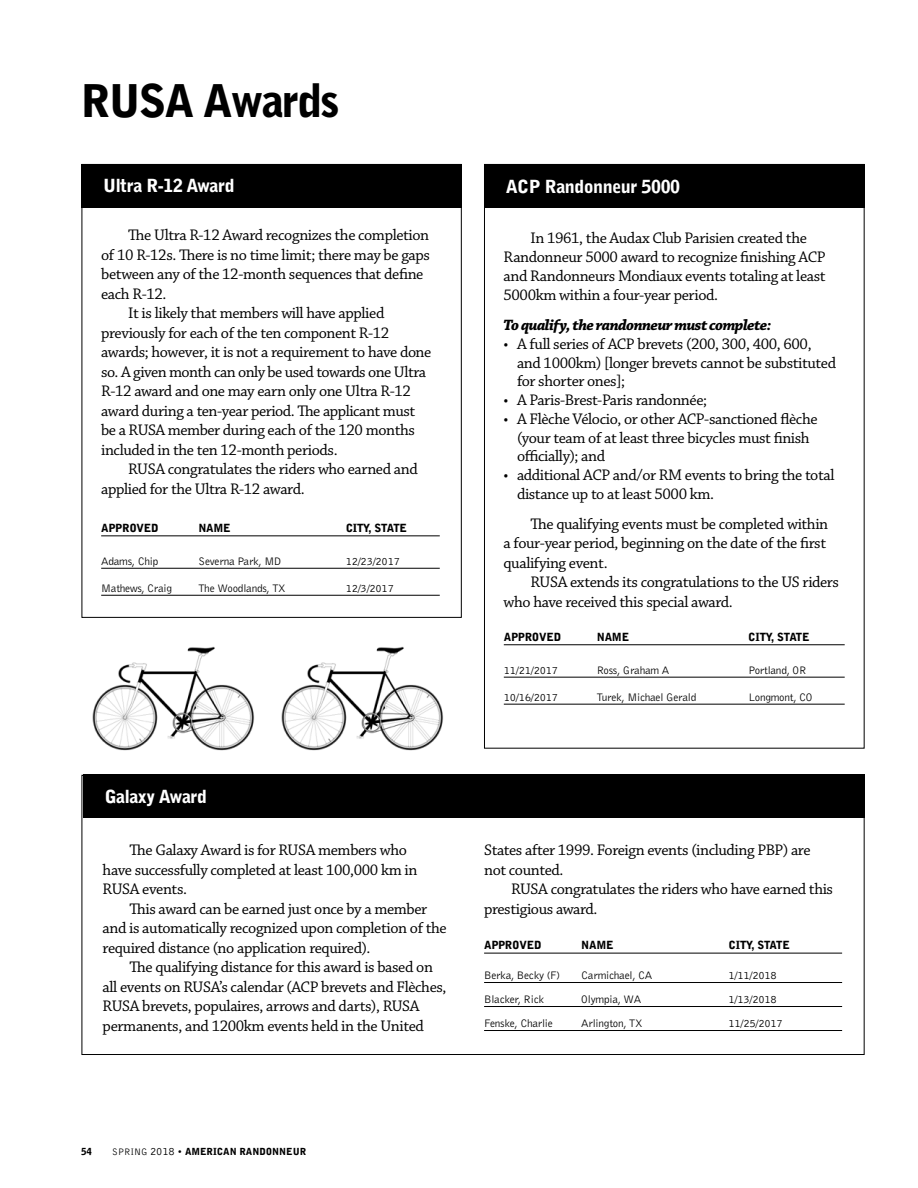
<style>
.page{position:relative;width:918px;height:1188px;background:#fff}
.page>*{position:absolute;margin:0;border:0;box-sizing:border-box;transform-origin:0 0}
.t1{font:900 45px "Bell Gothic BT";letter-spacing:-.045em;color:#000}
.t2{font:900 18px "Bell Gothic";letter-spacing:-.025em;color:#fff}
.t3{font:16.2px/19.5px "Chaparral Pro";letter-spacing:-.025em;color:#000}
.t4{font:italic 700 15.75px "Chaparral Pro";letter-spacing:-.035em;color:#000}
.t5{font:11.25px "Bell Gothic BT";letter-spacing:-.02em;color:#000}
.t6{font:900 11.25px "Bell Gothic BT";letter-spacing:-.02em;color:#000}
.t7{font:900 9.75px "Bell Gothic BT";letter-spacing:-.005em;color:#000}
.s1{font-weight:400}
.s2{font-weight:400;font-size:11.25px}
.s3{font-family:"Bell Gothic";font-weight:300}
</style>
<div class="page">
<div style="left:484px;top:164px;width:381px;height:44px;background:#000"></div>
<hr style="left:504px;top:644px;width:341px;height:1px;background:#000">
<hr style="left:504px;top:677px;width:341px;height:1px;background:#000">
<hr style="left:504px;top:704px;width:341px;height:1px;background:#000">
<div style="left:82px;top:164px;width:380px;height:43px;background:#000"></div>
<hr style="left:101px;top:535px;width:339px;height:1px;background:#000">
<hr style="left:101px;top:568px;width:339px;height:1px;background:#000">
<hr style="left:101px;top:595px;width:339px;height:1px;background:#000">
<div style="left:83px;top:775px;width:782px;height:43px;background:#000"></div>
<hr style="left:484px;top:953px;width:358px;height:1px;background:#000">
<hr style="left:484px;top:982px;width:358px;height:1px;background:#000">
<hr style="left:484px;top:1006px;width:358px;height:1px;background:#000">
<hr style="left:484px;top:1030px;width:358px;height:1px;background:#000">
<img style="left:281px;top:646px;width:162px;height:105px">
<img style="left:92px;top:646px;width:162px;height:105px">
<h1 class="t1" style="left:80px;top:73px;width:260px">RUSA Awards</h1>
<p class="t2" style="left:103px;top:175px;width:133px">Ultra R-12 Award</p>
<p class="t3" style="left:128px;top:226px;width:303px">The Ultra R-12 Award recognizes the completion</p>
<p class="t3" style="left:101px;top:246px;width:330px">of 10 R-12s. There is no time limit; there may be gaps</p>
<p class="t3" style="left:101px;top:265px;width:324px">between any of the 12-month sequences that define</p>
<p class="t3" style="left:101px;top:285px;width:67px">each R-12.</p>
<p class="t3" style="left:128px;top:304px;width:258px">It is likely that members will have applied</p>
<p class="t3" style="left:101px;top:324px;width:290px">previously for each of the ten component R-12</p>
<p class="t3" style="left:101px;top:343px;width:331px">awards; however, it is not a requirement to have done</p>
<p class="t3" style="left:101px;top:363px;width:327px">so. A given month can only be used towards one Ultra</p>
<p class="t3" style="left:101px;top:382px;width:311px">R-12 award and one may earn only one Ultra R-12</p>
<p class="t3" style="left:101px;top:402px;width:316px">award during a ten-year period. The applicant must</p>
<p class="t3" style="left:101px;top:421px;width:315px">be a RUSA member during each of the 120 months</p>
<p class="t3" style="left:101px;top:441px;width:238px">included in the ten 12-month periods.</p>
<p class="t3" style="left:128px;top:460px;width:291px">RUSA congratulates the riders who earned and</p>
<p class="t3" style="left:101px;top:480px;width:205px">applied for the Ultra R-12 award.</p>
<p class="t6" style="left:101px;top:521px;width:59px">APPROVED</p>
<p class="t6" style="left:198px;top:521px;width:34px">NAME</p>
<p class="t6" style="left:346px;top:521px;width:63px">CITY, STATE</p>
<p class="t5" style="left:101px;top:554px;width:59px">Adams, Chip</p>
<p class="t5" style="left:198px;top:554px;width:85px">Severna Park, MD</p>
<p class="t5" style="left:346px;top:554px;width:56px">12/23/2017</p>
<p class="t5" style="left:101px;top:581px;width:72px">Mathews, Craig</p>
<p class="t5" style="left:198px;top:581px;width:89px">The Woodlands, TX</p>
<p class="t5" style="left:346px;top:581px;width:50px">12/3/2017</p>
<p class="t2" style="left:105px;top:786px;width:104px">Galaxy Award</p>
<p class="t3" style="left:103px;top:841px;width:316px;text-indent:27px">The Galaxy Award is for RUSA members who have successfully completed at least 100,000 km in<br>RUSA events.</p>
<p class="t3" style="left:103px;top:900px;width:346px;text-indent:27px">This award can be earned just once by a member and is automatically recognized upon completion of the required distance (no application required).</p>
<p class="t3" style="left:103px;top:958px;width:345px;text-indent:27px">The qualifying distance for this award is based on all events on RUSA’s calendar (ACP brevets and Flèches, RUSA brevets, populaires, arrows and darts), RUSA permanents, and 1200km events held in the United</p>
<p class="t2" style="left:506px;top:176px;width:176px">ACP Randonneur 5000</p>
<p class="t3" style="left:504px;top:229px;width:324px;line-height:19px;text-indent:27px">In 1961, the Audax Club Parisien created the Randonneur 5000 award to recognize finishing ACP and Randonneurs Mondiaux events totaling at least 5000km within a four-year period.</p>
<p class="t4" style="left:504px;top:316px;width:270px">To qualify, the randonneur must complete:</p>
<p class="t3" style="left:517px;top:335px;width:321px;line-height:18.8px;text-indent:-13px">• A full series of ACP brevets (200, 300, 400, 600, and 1000km) [longer brevets cannot be substituted for shorter ones];</p>
<p class="t3" style="left:504px;top:391px;width:205px">• A Paris-Brest-Paris randonnée;</p>
<p class="t3" style="left:517px;top:410px;width:302px;line-height:18.8px;text-indent:-13px">• A Flèche Vélocio, or other ACP-sanctioned flèche (your team of at least three bicycles must finish officially); and</p>
<p class="t3" style="left:517px;top:466px;width:319px;line-height:18.8px;text-indent:-13px">• additional ACP and/or RM events to bring the total distance up to at least 5000 km.</p>
<p class="t3" style="left:504px;top:515px;width:326px;text-indent:27px">The qualifying events must be completed within a four-year period, beginning on the date of the first qualifying event.</p>
<p class="t3" style="left:504px;top:573px;width:337px;text-indent:27px">RUSA extends its congratulations to the US riders who have received this special award.</p>
<p class="t6" style="left:504px;top:630px;width:59px">APPROVED</p>
<p class="t6" style="left:597px;top:630px;width:34px">NAME</p>
<p class="t6" style="left:748px;top:630px;width:63px">CITY, STATE</p>
<p class="t5" style="left:504px;top:663px;width:56px">11/21/2017</p>
<p class="t5" style="left:597px;top:663px;width:74px">Ross, Graham A</p>
<p class="t5" style="left:748px;top:663px;width:60px">Portland, OR</p>
<p class="t5" style="left:504px;top:690px;width:56px">10/16/2017</p>
<p class="t5" style="left:597px;top:690px;width:101px">Turek, Michael Gerald</p>
<p class="t5" style="left:748px;top:690px;width:66px">Longmont, CO</p>
<p class="t3" style="left:484px;top:841px;width:328px">States after 1999. Foreign events (including PBP) are not counted.</p>
<p class="t3" style="left:484px;top:880px;width:350px;text-indent:27px">RUSA congratulates the riders who have earned this prestigious award.</p>
<p class="t6" style="left:484px;top:938px;width:59px">APPROVED</p>
<p class="t6" style="left:581px;top:938px;width:34px">NAME</p>
<p class="t6" style="left:729px;top:938px;width:63px">CITY, STATE</p>
<p class="t5" style="left:484px;top:968px;width:78px">Berka, Becky (F)</p>
<p class="t5" style="left:581px;top:968px;width:73px">Carmichael, CA</p>
<p class="t5" style="left:729px;top:968px;width:50px">1/11/2018</p>
<p class="t5" style="left:484px;top:992px;width:62px">Blacker, Rick</p>
<p class="t5" style="left:581px;top:992px;width:62px">Olympia, WA</p>
<p class="t5" style="left:729px;top:992px;width:50px">1/13/2018</p>
<p class="t5" style="left:484px;top:1016px;width:70px">Fenske, Charlie</p>
<p class="t5" style="left:581px;top:1016px;width:63px">Arlington, TX</p>
<p class="t5" style="left:729px;top:1016px;width:56px">11/25/2017</p>
<p class="t7" style="left:81px;top:1145px;width:227px">54 <span class="s1">SPRING</span> <span class="s2">2018</span> <span class="s3">•</span> AMERICAN RANDONNEUR</p>
</div>
